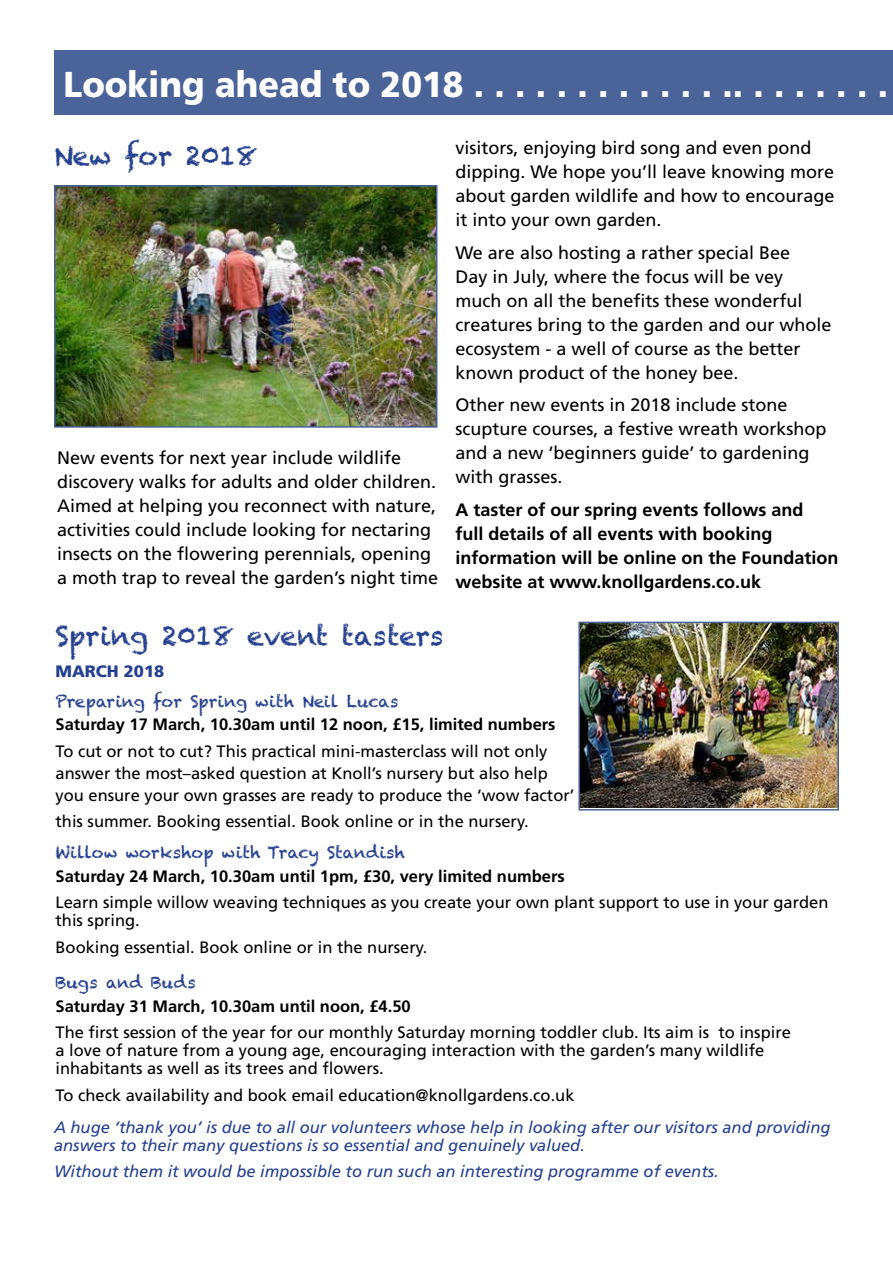
<style>
.page{position:relative;width:893px;height:1263px;background:#fff}
.page>*{position:absolute;margin:0;border:0;box-sizing:border-box;transform-origin:0 0}
.t1{font:900 36px "Frutiger";color:#fff;scale:.94 1}
.t2{font:27px "Chalkduster";color:#25408f}
.t3{font:18px/24px "Frutiger";color:#000}
.t4{font:700 18px/24px "Frutiger";color:#000}
.t5{font:16.5px/18px "Frutiger";color:#000}
.t6{font:italic 16.5px/18px "Frutiger";color:#25408f}
.t7{font:700 16.5px "Frutiger";color:#000}
.t8{font:16.5px "Chalkduster";color:#25408f}
.t9{font:900 16.5px "Frutiger";color:#25408f}
</style>
<div class="page">
<div style="left:54px;top:50px;width:839px;height:65px;background:#4a6399"></div>
<img style="left:581px;top:625px;width:255px;height:182px">
<div style="left:578px;top:622px;width:261px;height:188px;border:2px solid #4a6399"></div>
<img style="left:57px;top:188px;width:377px;height:237px">
<div style="left:54px;top:185px;width:383px;height:243px;border:2px solid #4a6399"></div>
<h1 class="t1" style="left:64px;top:62px;width:879px">Looking ahead to 2018 . . . . . . . . . . . . .. . . . . . . .</h1>
<h2 class="t2" style="left:54px;top:140px;width:205px">New for 2018</h2>
<p class="t3" style="left:455px;top:136px;width:381px">visitors, enjoying bird song and even pond dipping. We hope you’ll leave knowing more about garden wildlife and how to encourage it into your own garden.</p>
<p class="t3" style="left:455px;top:240px;width:378px">We are also hosting a rather special Bee<br>Day in July, where the focus will be vey much on all the benefits these wonderful creatures bring to the garden and our whole ecosystem - a well of course as the better known product of the honey bee.</p>
<p class="t3" style="left:455px;top:393px;width:373px">Other new events in 2018 include stone scupture courses, a festive wreath workshop and a new ‘beginners guide’ to gardening with grasses.</p>
<p class="t4" style="left:455px;top:497px;width:385px">A taster of our spring events follows and<br>full details of all events with booking information will be online on the Foundation website at www.knollgardens.co.uk</p>
<p class="t3" style="left:57px;top:445px;width:383px">New events for next year include wildlife discovery walks for adults and older children.<br>Aimed at helping you reconnect with nature, activities could include looking for nectaring insects on the flowering perennials, opening a moth trap to reveal the garden’s night time</p>
<h2 class="t2" style="left:56px;top:620px;width:389px">Spring 2018 event tasters</h2>
<p class="t9" style="left:56px;top:661px;width:110px">MARCH 2018</p>
<p class="t8" style="left:56px;top:691px;width:344px">Preparing for Spring with Neil Lucas</p>
<p class="t7" style="left:56px;top:715px;width:502px">Saturday 17 March, 10.30am until 12 noon, £15, limited numbers</p>
<p class="t5" style="left:56px;top:740px;width:520px;line-height:22px">To cut or not to cut? This practical mini-masterclass will not only answer the most–asked question at Knoll’s nursery but also help you ensure your own grasses are ready to produce the ‘wow factor’</p>
<p class="t5" style="left:56px;top:812px;width:475px">this summer. Booking essential. Book online or in the nursery.</p>
<p class="t8" style="left:56px;top:843px;width:351px">Willow workshop with Tracy Standish</p>
<p class="t7" style="left:56px;top:866px;width:511px">Saturday 24 March, 10.30am until 1pm, £30, very limited numbers</p>
<p class="t5" style="left:56px;top:893px;width:774px">Learn simple willow weaving techniques as you create your own plant support to use in your garden this spring.</p>
<p class="t5" style="left:56px;top:938px;width:373px">Booking essential. Book online or in the nursery.</p>
<p class="t8" style="left:56px;top:973px;width:142px">Bugs and Buds</p>
<p class="t7" style="left:56px;top:996px;width:357px">Saturday 31 March, 10.30am until noon, £4.50</p>
<p class="t5" style="left:56px;top:1023px;width:737px">The first session of the year for our monthly Saturday morning toddler club. Its aim is to inspire a love of nature from a young age, encouraging interaction with the garden’s many wildlife inhabitants as well as its trees and flowers.</p>
<p class="t5" style="left:56px;top:1086px;width:521px">To check availability and book email education@knollgardens.co.uk</p>
<p class="t6" style="left:54px;top:1118px;width:778px">A huge ‘thank you’ is due to all our volunteers whose help in looking after our visitors and providing answers to their many questions is so essential and genuinely valued.</p>
<p class="t6" style="left:54px;top:1162px;width:666px">Without them it would be impossible to run such an interesting programme of events.</p>
</div>
